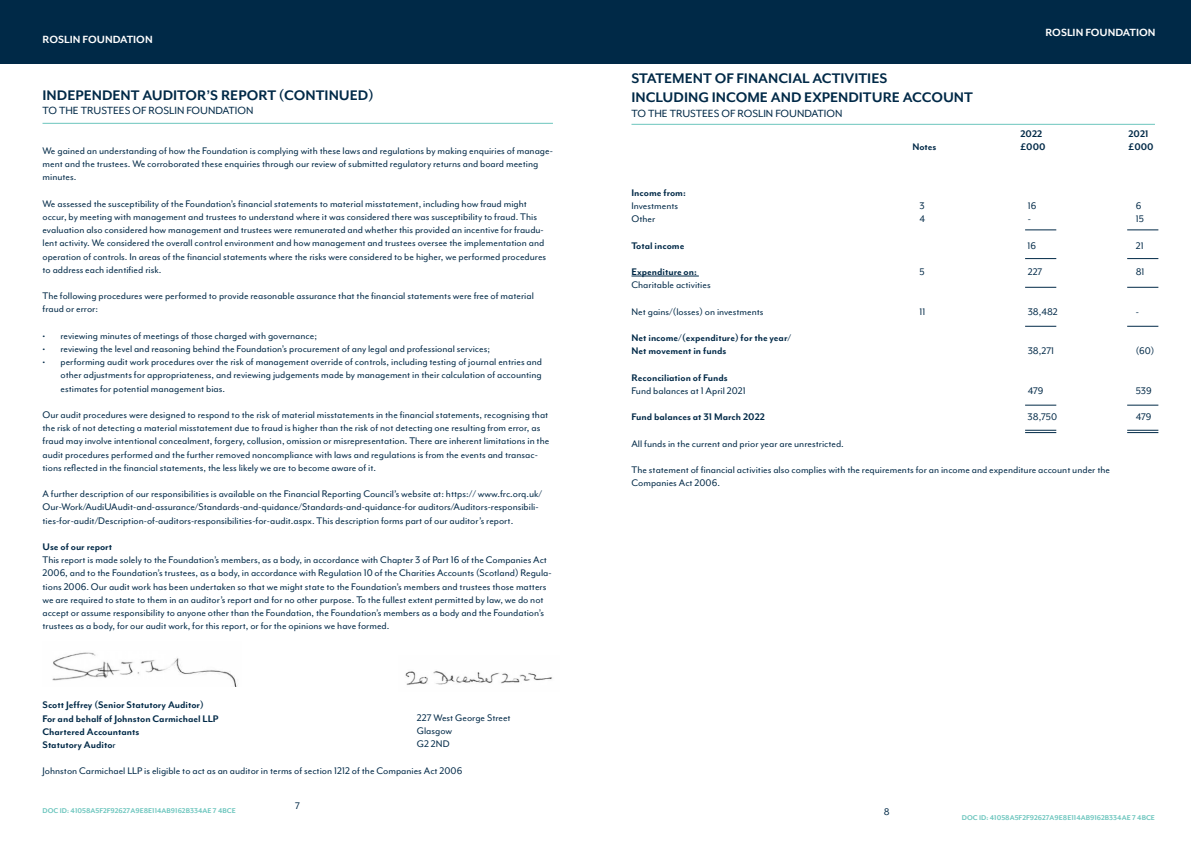
<style>
.page{position:relative;width:1191px;height:842px;background:#fff}
.page>*{position:absolute;margin:0;border:0;box-sizing:border-box;transform-origin:0 0}
.t1{font:700 16px "Mr Eaves Mod OT";color:#002947}
.t2{font:12px "Mr Eaves Mod OT";color:#002947}
.t3{font:700 12px "Mr Eaves Mod OT";color:#fff}
.t4{font:11px/13.2px "Mr Eaves Mod OT";color:#002947}
.t5{font:700 11px "Mr Eaves Mod OT";color:#002947}
.t6{font:700 8px "Mr Eaves Mod OT";color:#6bc5bd}
.s1{font-weight:400}
</style>
<div class="page">
<div style="left:0;top:0;width:1191px;height:63px;background:#002947"></div>
<hr style="left:43px;top:123px;width:510px;height:1px;background:#6bc5bd">
<hr style="left:631px;top:124px;width:524px;height:1px;background:#6bc5bd">
<hr style="left:631px;top:276px;width:68px;height:1px;background:#002947">
<img style="left:52px;top:652px;width:186px;height:34px">
<img style="left:405px;top:671px;width:147px;height:14px">
<hr style="left:1025px;top:230px;width:31px;height:1px;background:#002947">
<hr style="left:1127px;top:230px;width:31px;height:1px;background:#002947">
<hr style="left:1025px;top:287px;width:31px;height:1px;background:#002947">
<hr style="left:1127px;top:287px;width:31px;height:1px;background:#002947">
<hr style="left:1025px;top:258px;width:31px;height:1px;background:#002947">
<hr style="left:1127px;top:258px;width:31px;height:1px;background:#002947">
<hr style="left:1025px;top:326px;width:31px;height:1px;background:#002947">
<hr style="left:1127px;top:326px;width:31px;height:1px;background:#002947">
<hr style="left:1025px;top:405px;width:31px;height:1px;background:#002947">
<hr style="left:1127px;top:405px;width:31px;height:1px;background:#002947">
<hr style="left:1025px;top:430px;width:31px;height:1px;background:#002947">
<hr style="left:1127px;top:430px;width:31px;height:1px;background:#002947">
<hr style="left:1025px;top:432px;width:31px;height:1px;background:#002947">
<hr style="left:1127px;top:432px;width:31px;height:1px;background:#002947">
<p class="t3" style="left:43px;top:32px;width:112px">ROSLIN FOUNDATION</p>
<p class="t1" style="left:43px;top:86px;width:333px">INDEPENDENT AUDITOR’S REPORT (CONTINUED)</p>
<p class="t2" style="left:43px;top:104px;width:212px">TO THE TRUSTEES OF ROSLIN FOUNDATION</p>
<p class="t4" style="left:43px;top:144px;width:512px">We gained an understanding of how the Foundation is complying with these laws and regulations by making enquiries of manage&shy;ment and the trustees. We corroborated these enquiries through our review of submitted regulatory returns and board meeting minutes.</p>
<p class="t4" style="left:43px;top:197px;width:505px">We assessed the susceptibility of the Foundation’s financial statements to material misstatement, including how fraud might occur, by meeting with management and trustees to understand where it was considered there was susceptibility to fraud. This evaluation also considered how management and trustees were remunerated and whether this provided an incentive for fraudu&shy;lent activity. We considered the overall control environment and how management and trustees oversee the implementation and operation of controls. In areas of the financial statements where the risks were considered to be higher, we performed procedures to address each identified risk.</p>
<p class="t4" style="left:43px;top:289px;width:493px">The following procedures were performed to provide reasonable assurance that the financial statements were free of material fraud or error:</p>
<p class="t4" style="left:43px;top:329px;width:276px">• reviewing minutes of meetings of those charged with governance;</p>
<p class="t4" style="left:43px;top:342px;width:449px">• reviewing the level and reasoning behind the Foundation’s procurement of any legal and professional services;</p>
<p class="t4" style="left:61px;top:355px;width:483px;text-align:justify;text-indent:-18px">• performing audit work procedures over the risk of management override of controls, including testing of journal entries and other adjustments for appropriateness, and reviewing judgements made by management in their calculation of accounting estimates for potential management bias.</p>
<p class="t4" style="left:43px;top:408px;width:508px">Our audit procedures were designed to respond to the risk of material misstatements in the financial statements, recognising that the risk of not detecting a material misstatement due to fraud is higher than the risk of not detecting one resulting from error, as fraud may involve intentional concealment, forgery, collusion, omission or misrepresentation. There are inherent limitations in the audit procedures performed and the further removed noncompliance with laws and regulations is from the events and transac&shy;tions reflected in the financial statements, the less likely we are to become aware of it.</p>
<p class="t4" style="left:43px;top:487px;width:501px">A further description of our responsibilities is available on the Financial Reporting Council’s website at: https:// www.frc.orq.uk/<br>Our-Work/AudiUAudit-and-assurance/Standards-and-quidance/Standards-and-quidance-for auditors/Auditors-responsibili&shy;ties-for-audit/Description-of-auditors-responsibilities-for-audit.aspx. This description forms part of our auditor’s report.</p>
<p class="t5" style="left:43px;top:540px;width:71px">Use of our report</p>
<p class="t4" style="left:43px;top:553px;width:510px">This report is made solely to the Foundation’s members, as a body, in accordance with Chapter 3 of Part 16 of the Companies Act 2006, and to the Foundation’s trustees, as a body, in accordance with Regulation 10 of the Charities Accounts (Scotland) Regula&shy;tions 2006. Our audit work has been undertaken so that we might state to the Foundation’s members and trustees those matters we are required to state to them in an auditor’s report and for no other purpose. To the fullest extent permitted by law, we do not accept or assume responsibility to anyone other than the Foundation, the Foundation’s members as a body and the Foundation’s trustees as a body, for our audit work, for this report, or for the opinions we have formed.</p>
<p class="t5" style="left:43px;top:699px;width:163px">Scott Jeffrey (Senior Statutory Auditor)</p>
<p class="t5" style="left:43px;top:712px;width:177px">For and behalf of Johnston Carmichael LLP</p>
<p class="t5" style="left:43px;top:725px;width:98px">Chartered Accountants</p>
<p class="t5" style="left:43px;top:738px;width:75px">Statutory Audito<span class="s1">r</span></p>
<p class="t4" style="left:43px;top:764px;width:421px">Johnston Carmichael LLP is eligible to act as an auditor in terms of section 1212 of the Companies Act 2006</p>
<p class="t4" style="left:417px;top:711px;width:95px">227 West George Street<br>Glasgow</p>
<p class="t4" style="left:417px;top:737px;width:34px">G2 2ND</p>
<p class="t6" style="left:43px;top:806px;width:195px">DOC ID: 41058A5F2F92627A9E8E114AB9162B334AE 7 4BCE</p>
<p class="t4" style="left:295px;top:799px;width:6px">7</p>
<p class="t1" style="left:631px;top:69px;width:257px">STATEMENT OF FINANCIAL ACTIVITIES</p>
<p class="t1" style="left:631px;top:88px;width:343px">INCLUDING INCOME AND EXPENDITURE ACCOUNT</p>
<p class="t2" style="left:631px;top:106px;width:212px">TO THE TRUSTEES OF ROSLIN FOUNDATION</p>
<p class="t3" style="left:1045px;top:26px;width:112px">ROSLIN FOUNDATION</p>
<p class="t5" style="left:1020px;top:127px;width:23px">2022</p>
<p class="t5" style="left:1128px;top:127px;width:22px">2021</p>
<p class="t5" style="left:912px;top:140px;width:26px">Notes</p>
<p class="t5" style="left:1020px;top:140px;width:27px">£000</p>
<p class="t5" style="left:1128px;top:140px;width:27px">£000</p>
<p class="t5" style="left:631px;top:186px;width:56px">Income from:</p>
<p class="t4" style="left:631px;top:199px;width:48px">Investments</p>
<p class="t4" style="left:919px;top:199px;width:7px">3</p>
<p class="t4" style="left:1027px;top:199px;width:10px">16</p>
<p class="t4" style="left:1135px;top:199px;width:7px">6</p>
<p class="t4" style="left:631px;top:212px;width:25px">Other</p>
<p class="t4" style="left:919px;top:212px;width:7px">4</p>
<p class="t4" style="left:1027px;top:212px;width:5px">-</p>
<p class="t4" style="left:1135px;top:212px;width:10px">15</p>
<p class="t5" style="left:631px;top:239px;width:54px">Total income</p>
<p class="t4" style="left:1027px;top:239px;width:10px">16</p>
<p class="t4" style="left:1135px;top:239px;width:9px">21</p>
<p class="t5" style="left:631px;top:265px;width:67px">Expenditure on:</p>
<p class="t4" style="left:919px;top:265px;width:7px">5</p>
<p class="t4" style="left:1027px;top:265px;width:16px">227</p>
<p class="t4" style="left:1135px;top:265px;width:10px">81</p>
<p class="t4" style="left:631px;top:278px;width:81px">Charitable activities</p>
<p class="t4" style="left:631px;top:305px;width:134px">Net gains/(losses) on investments</p>
<p class="t4" style="left:919px;top:305px;width:7px">11</p>
<p class="t4" style="left:1027px;top:305px;width:32px">38,482</p>
<p class="t4" style="left:1135px;top:305px;width:5px">-</p>
<p class="t5" style="left:631px;top:331px;width:161px">Net income/(expenditure) for the year/</p>
<p class="t5" style="left:631px;top:345px;width:96px">Net movement in funds</p>
<p class="t4" style="left:1027px;top:344px;width:28px">38,271</p>
<p class="t4" style="left:1135px;top:344px;width:20px">(60)</p>
<p class="t5" style="left:631px;top:371px;width:98px">Reconciliation of Funds</p>
<p class="t4" style="left:631px;top:384px;width:116px">Fund balances at 1 April 2021</p>
<p class="t4" style="left:1027px;top:384px;width:17px">479</p>
<p class="t4" style="left:1135px;top:384px;width:18px">539</p>
<p class="t5" style="left:631px;top:411px;width:135px">Fund balances at 31 March 2022</p>
<p class="t4" style="left:1027px;top:410px;width:31px">38,750</p>
<p class="t4" style="left:1135px;top:410px;width:17px">479</p>
<p class="t4" style="left:631px;top:437px;width:214px">All funds in the current and prior year are unrestricted.</p>
<p class="t4" style="left:631px;top:463px;width:480px">The statement of financial activities also complies with the requirements for an income and expenditure account under the<br>Companies Act 2006.</p>
<p class="t4" style="left:883px;top:805px;width:7px">8</p>
<p class="t6" style="left:961px;top:813px;width:195px">DOC ID: 41058A5F2F92627A9E8E114AB9162B334AE 7 4BCE</p>
</div>
